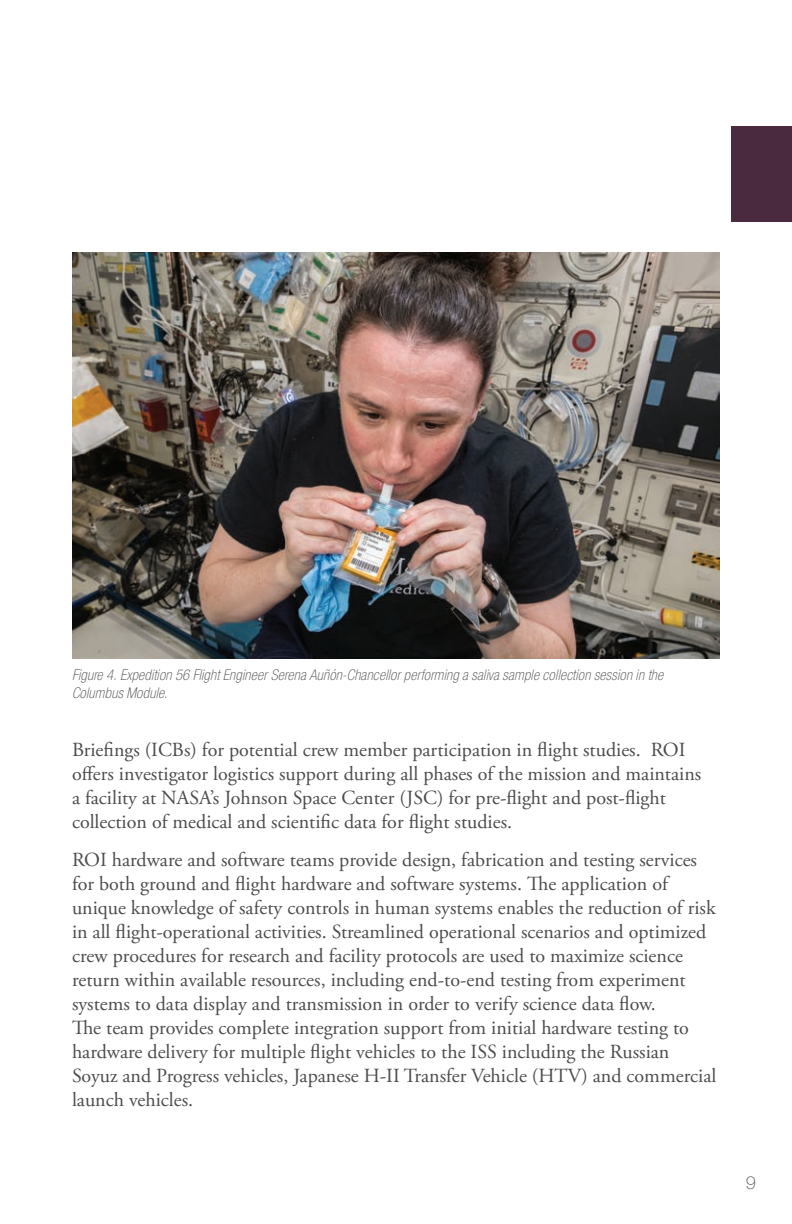
<style>
.page{position:relative;width:792px;height:1224px;background:#fff}
.page>*{position:absolute;margin:0;border:0;box-sizing:border-box;transform-origin:0 0}
._04_Body_Text{font:20px/24px "Adobe Garamond Pro";color:#4b4c4d}
.t1{font:100 18px "Helvetica Neue LT Std";color:#4b4c4d}
._07_Caption__Gray{font:italic 100 condensed 14.8px/18px "Helvetica Neue LT Std";letter-spacing:.02em;color:#4b4c4d}
</style>
<div class="page">
<img style="left:72px;top:252px;width:648px;height:406px">
<div style="left:731px;top:126px;width:61px;height:96px;background:#4a2a3f"></div>
<p class="_07_Caption__Gray" style="left:72px;top:666px;width:593px">Figure 4. Expedition 56 Flight Engineer Serena Auñón-Chancellor performing a saliva sample collection session in the<br>Columbus Module.</p>
<p class="_04_Body_Text" style="left:72px;top:738px;width:631px">Briefings (ICBs) for potential crew member participation in flight studies. ROI offers investigator logistics support during all phases of the mission and maintains a facility at NASA’s Johnson Space Center (JSC) for pre-flight and post-flight collection of medical and scientific data for flight studies.</p>
<p class="_04_Body_Text" style="left:72px;top:849px;width:646px">ROI hardware and software teams provide design, fabrication and testing services for both ground and flight hardware and software systems. The application of unique knowledge of safety controls in human systems enables the reduction of risk in all flight-operational activities. Streamlined operational scenarios and optimized crew procedures for research and facility protocols are used to maximize science return within available resources, including end-to-end testing from experiment systems to data display and transmission in order to verify science data flow.<br>The team provides complete integration support from initial hardware testing to hardware delivery for multiple flight vehicles to the ISS including the Russian Soyuz and Progress vehicles, Japanese H-II Transfer Vehicle (HTV) and commercial launch vehicles.</p>
<p class="t1" style="left:746px;top:1172px;width:12px">9</p>
</div>
